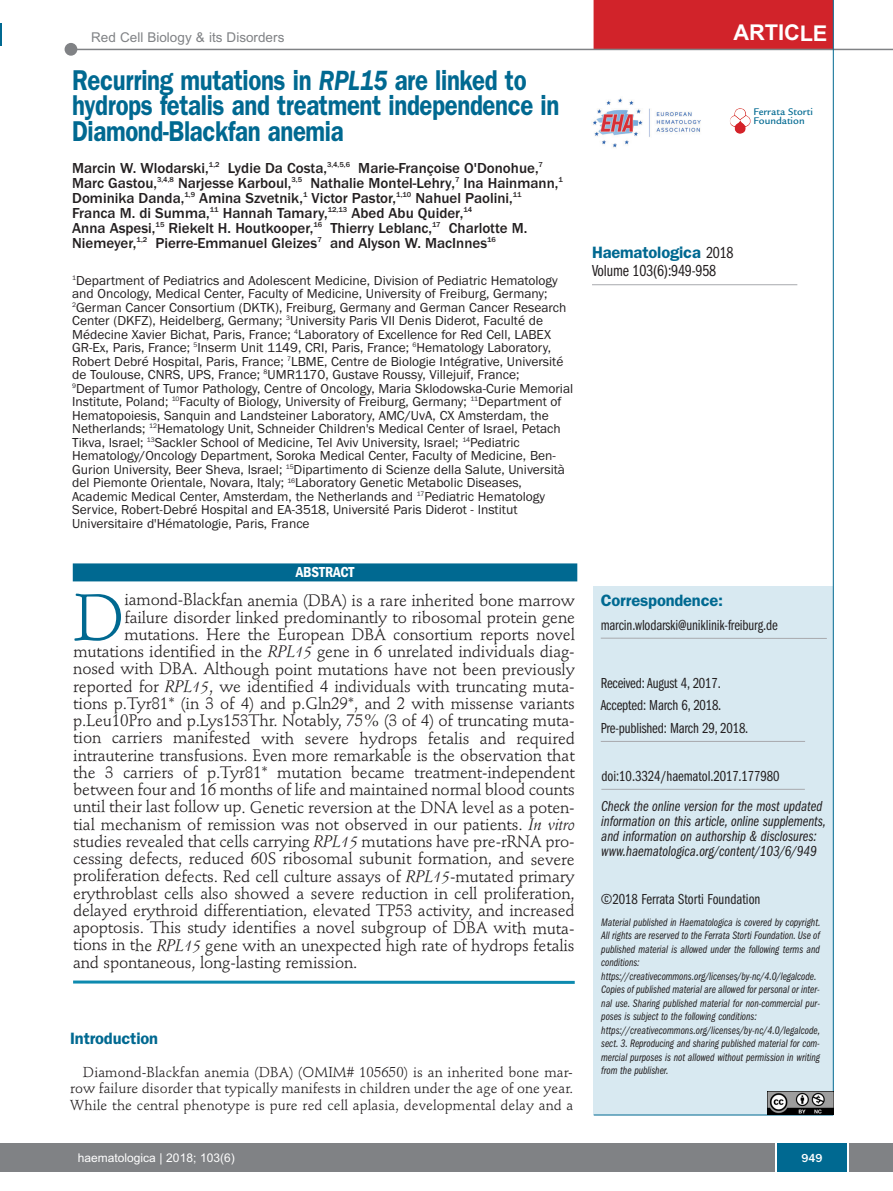
<style>
.page{position:relative;width:893px;height:1191px;background:#fff}
.page>*{position:absolute;margin:0;border:0;box-sizing:border-box;transform-origin:0 0}
.t1{font:64.65px "Stempel Schneidler";color:#006991}
.t2{font:600 28.8px/25.5px "Franklin Gothic";letter-spacing:-.015em;color:#006991;scale:.83 1}
.t3{font:700 21.75px "Arial";letter-spacing:-.01em;color:#fff}
.t4{font:16.5px "Stempel Schneidler";letter-spacing:-.01em;color:#231f20}
.t5{font:600 16.5px "Franklin Gothic";letter-spacing:-.01em;color:#006991}
.t6{font:16.5px "Franklin Gothic Book Cmpr";letter-spacing:-.01em;color:#231f20}
.t7{font:500 15px/15px "Franklin Gothic";color:#231f20}
.t8{font:15px/22.5px "Franklin Gothic Book Cmpr";letter-spacing:-.01em;color:#231f20}
.t9{font:15px/15px "Franklin Gothic Book Cmpr Ital";color:#231f20}
.t10{font:600 condensed 15px "Franklin Gothic";letter-spacing:-.005em;color:#fff}
.t11{font:14.25px/16.5px "Stempel Schneidler";letter-spacing:.005em;color:#231f20;text-align:justify}
.t12{font:13.5px/13.5px "Franklin Gothic";color:#231f20}
.t13{font:13.5px "Arial";color:#808285}
.t14{font:12px "Arial";color:#fff}
.t15{font:500 12px "Franklin Gothic";color:#fff}
.t16{font:11.25px/13.5px "Franklin Gothic Book Cmpr Ital";color:#231f20}
.t17{font:500 10.5px/9px "Legacy Sans";color:#006991}
.s1{font-style:italic}
.s2{font-family:"Franklin Gothic Book Cmpr";font-weight:400;color:#231f20}
</style>
<div class="page">
<div style="left:1px;top:1143px;width:892px;height:28px;background:#808285"></div>
<div style="left:777px;top:1143px;width:70px;height:28px;background:#006991"></div>
<hr style="left:775px;top:1143px;width:2px;height:28px;background:#fff">
<hr style="left:847px;top:1143px;width:2px;height:28px;background:#fff">
<div style="left:594px;top:586px;width:239px;height:529px;background:#d8e9f1"></div>
<hr style="left:601px;top:741px;width:204px;height:1px;background:#a8a9ad">
<hr style="left:601px;top:638px;width:226px;height:1px;background:#a8a9ad">
<hr style="left:594px;top:1114px;width:239px;height:1px;background:#006991">
<img style="left:730px;top:108px;width:20px;height:26px">
<img style="left:591px;top:98px;width:110px;height:50px">
<hr style="left:592px;top:284px;width:205px;height:1px;background:#a8a9ad">
<div style="left:594px;top:0;width:239px;height:50px;background:#d1232a"></div>
<hr style="left:70px;top:49px;width:823px;height:1px;background:#808285">
<div style="left:65px;top:43px;width:12px;height:13px;background:#808285;border-radius:50%"></div>
<hr style="left:601px;top:789px;width:204px;height:1px;background:#a8a9ad">
<hr style="left:833px;top:0;width:1px;height:1114px;background:#006991">
<img style="left:768px;top:1091px;width:65px;height:23px">
<hr style="left:0;top:23px;width:2px;height:22px;background:#006991">
<svg style="left:0;top:1143px;width:1px;height:28px"></svg>
<svg style="left:73px;top:980px;width:502px;height:4px;background:#49a6c2"></svg>
<div style="left:73px;top:563px;width:504px;height:18px;background:#006991"></div>
<p class="t13" style="left:91px;top:30px;width:195px">Red Cell Biology &amp; its Disorders</p>
<h3 class="t3" style="left:734px;top:20px;width:95px">ARTICLE</h3>
<h2 class="t2" style="left:72px;top:69px;width:589px">Recurring mutations in <span class="s1">RPL15</span> are linked to hydrops fetalis and treatment independence in<br>Diamond-Blackfan anemia</h2>
<p class="t7" style="left:72px;top:160px;width:492px">Marcin W. Wlodarski,<sup>1,2</sup> Lydie Da Costa,<sup>3,4,5,6</sup> Marie-Françoise O'Donohue,<sup>7<br></sup>Marc Gastou,<sup>3,4,8</sup> Narjesse Karboul,<sup>3,5</sup> Nathalie Montel-Lehry,<sup>7</sup> Ina Hainmann,<sup>1<br></sup>Dominika Danda,<sup>1,9</sup> Amina Szvetnik,<sup>1</sup> Victor Pastor,<sup>1,10</sup> Nahuel Paolini,<sup>11<br></sup>Franca M. di Summa,<sup>11</sup> Hannah Tamary,<sup>12,13</sup> Abed Abu Quider,<sup>14<br></sup>Anna Aspesi,<sup>15</sup> Riekelt H. Houtkooper,<sup>16</sup> Thierry Leblanc,<sup>17</sup> Charlotte M.<br>Niemeyer,<sup>1,2</sup> Pierre-Emmanuel Gleizes<sup>7</sup> and Alyson W. MacInnes<sup>16</sup></p>
<p class="t12" style="left:72px;top:273px;width:503px"><sup>1</sup>Department of Pediatrics and Adolescent Medicine, Division of Pediatric Hematology and Oncology, Medical Center, Faculty of Medicine, University of Freiburg, Germany; <sup>2</sup>German Cancer Consortium (DKTK), Freiburg, Germany and German Cancer Research Center (DKFZ), Heidelberg, Germany; <sup>3</sup>University Paris VII Denis Diderot, Faculté de Médecine Xavier Bichat, Paris, France; <sup>4</sup>Laboratory of Excellence for Red Cell, LABEX GR-Ex, Paris, France; <sup>5</sup>Inserm Unit 1149, CRI, Paris, France; <sup>6</sup>Hematology Laboratory, Robert Debré Hospital, Paris, France; <sup>7</sup>LBME, Centre de Biologie Intégrative, Université de Toulouse, CNRS, UPS, France; <sup>8</sup>UMR1170, Gustave Roussy, Villejuif, France; <sup>9</sup>Department of Tumor Pathology, Centre of Oncology, Maria Sklodowska-Curie Memorial Institute, Poland; <sup>10</sup>Faculty of Biology, University of Freiburg, Germany; <sup>11</sup>Department of Hematopoiesis, Sanquin and Landsteiner Laboratory, AMC/UvA, CX Amsterdam, the Netherlands; <sup>12</sup>Hematology Unit, Schneider Children's Medical Center of Israel, Petach Tikva, Israel; <sup>13</sup>Sackler School of Medicine, Tel Aviv University, Israel; <sup>14</sup>Pediatric Hematology/Oncology Department, Soroka Medical Center, Faculty of Medicine, Ben-Gurion University, Beer Sheva, Israel; <sup>15</sup>Dipartimento di Scienze della Salute, Università del Piemonte Orientale, Novara, Italy; <sup>16</sup>Laboratory Genetic Metabolic Diseases, Academic Medical Center, Amsterdam, the Netherlands and <sup>17</sup>Pediatric Hematology Service, Robert-Debré Hospital and EA-3518, Université Paris Diderot - Institut Universitaire d'Hématologie, Paris, France</p>
<p class="t10" style="left:296px;top:567px;width:60px">ABSTRACT</p>
<h1 class="t1" style="left:73px;top:591px;width:53px">D</h1>
<p class="t4" style="left:124px;top:593px;width:452px">iamond-Blackfan anemia (DBA) is a rare inherited bone marrow</p>
<p class="t4" style="left:124px;top:610px;width:452px">failure disorder linked predominantly to ribosomal protein gene</p>
<p class="t4" style="left:124px;top:627px;width:452px">mutations. Here the European DBA consortium reports novel</p>
<p class="t4" style="left:73px;top:645px;width:503px">mutations identified in the <span class="s1">RPL15</span> gene in 6 unrelated individuals diag-</p>
<p class="t4" style="left:73px;top:662px;width:503px">nosed with DBA. Although point mutations have not been previously</p>
<p class="t4" style="left:73px;top:679px;width:503px">reported for <span class="s1">RPL15</span>, we identified 4 individuals with truncating muta-</p>
<p class="t4" style="left:73px;top:696px;width:503px">tions p.Tyr81* (in 3 of 4) and p.Gln29*, and 2 with missense variants</p>
<p class="t4" style="left:73px;top:714px;width:503px">p.Leu10Pro and p.Lys153Thr. Notably, 75% (3 of 4) of truncating muta-</p>
<p class="t4" style="left:73px;top:731px;width:503px">tion carriers manifested with severe hydrops fetalis and required</p>
<p class="t4" style="left:73px;top:748px;width:503px">intrauterine transfusions. Even more remarkable is the observation that</p>
<p class="t4" style="left:73px;top:765px;width:503px">the 3 carriers of p.Tyr81* mutation became treatment-independent</p>
<p class="t4" style="left:73px;top:783px;width:503px">between four and 16 months of life and maintained normal blood counts</p>
<p class="t4" style="left:73px;top:800px;width:503px">until their last follow up. Genetic reversion at the DNA level as a poten-</p>
<p class="t4" style="left:73px;top:817px;width:503px">tial mechanism of remission was not observed in our patients. <span class="s1">In vitro</span></p>
<p class="t4" style="left:73px;top:834px;width:503px">studies revealed that cells carrying <span class="s1">RPL15</span> mutations have pre-rRNA pro-</p>
<p class="t4" style="left:73px;top:852px;width:503px">cessing defects, reduced 60S ribosomal subunit formation, and severe</p>
<p class="t4" style="left:73px;top:869px;width:503px">proliferation defects. Red cell culture assays of <span class="s1">RPL15</span>-mutated primary</p>
<p class="t4" style="left:73px;top:886px;width:503px">erythroblast cells also showed a severe reduction in cell proliferation,</p>
<p class="t4" style="left:73px;top:903px;width:503px">delayed erythroid differentiation, elevated TP53 activity, and increased</p>
<p class="t4" style="left:73px;top:921px;width:503px">apoptosis. This study identifies a novel subgroup of DBA with muta-</p>
<p class="t4" style="left:73px;top:938px;width:503px">tions in the <span class="s1">RPL15</span> gene with an unexpected high rate of hydrops fetalis</p>
<p class="t4" style="left:73px;top:955px;width:286px">and spontaneous, long-lasting remission.</p>
<p class="t5" style="left:70px;top:1032px;width:89px">Introduction</p>
<p class="t11" style="left:70px;top:1064px;width:505px;text-indent:13px">Diamond-Blackfan anemia (DBA) (OMIM# 105650) is an inherited bone mar&shy;row failure disorder that typically manifests in children under the age of one year.<br>While the central phenotype is pure red cell aplasia, developmental delay and a</p>
<p class="t17" style="left:754px;top:108px;width:61px">Ferrata Storti<br>Foundation</p>
<p class="t5" style="left:592px;top:247px;width:143px">Haematologica <span class="s2">2018</span></p>
<p class="t6" style="left:592px;top:265px;width:126px">Volume 103(6):949-958</p>
<p class="t5" style="left:601px;top:595px;width:124px">Correspondence:</p>
<p class="t8" style="left:601px;top:614px;width:178px">marcin.wlodarski@uniklinik-freiburg.de</p>
<p class="t8" style="left:601px;top:672px;width:149px">Received: August 4, 2017.<br>Accepted: March 6, 2018.<br>Pre-published: March 29, 2018.</p>
<p class="t8" style="left:601px;top:765px;width:180px">doi:10.3324/haematol.2017.177980</p>
<p class="t9" style="left:601px;top:800px;width:226px">Check the online version for the most updated information on this article, online supplements, and information on authorship &amp; disclosures: www.haematologica.org/content/103/6/949</p>
<p class="t8" style="left:601px;top:889px;width:161px">©2018 Ferrata Storti Foundation</p>
<p class="t16" style="left:601px;top:916px;width:221px">Material published in Haematologica is covered by copyright.<br>All rights are reserved to the Ferrata Storti Foundation. Use of published material is allowed under the following terms and conditions: https://creativecommons.org/licenses/by-nc/4.0/legalcode.<br>Copies of published material are allowed for personal or inter&shy;nal use. Sharing published material for non-commercial pur&shy;poses is subject to the following conditions: https://creativecommons.org/licenses/by-nc/4.0/legalcode, sect. 3. Reproducing and sharing published material for com&shy;mercial purposes is not allowed without permission in writing from the publisher.</p>
<p class="t14" style="left:78px;top:1150px;width:158px">haematologica | 2018; 103(6)</p>
<p class="t15" style="left:801px;top:1150px;width:23px">949</p>
</div>
